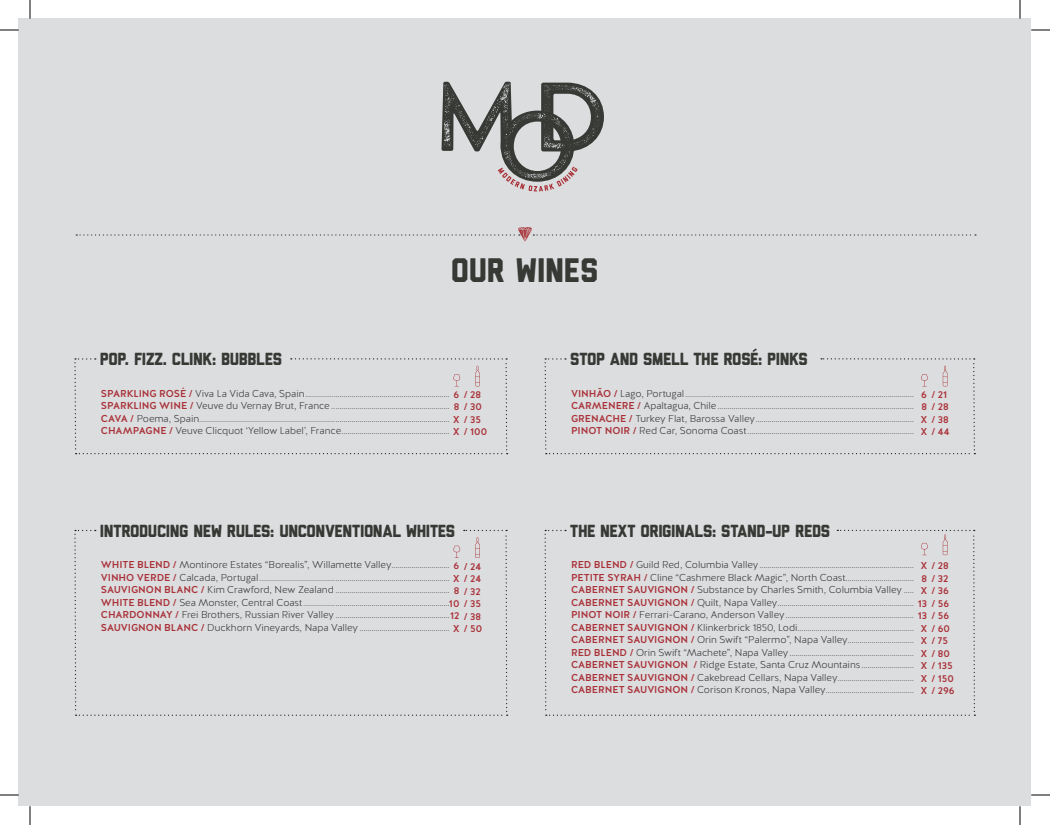
<style>
.page{position:relative;width:1050px;height:825px;background:#fff}
.page>*{position:absolute;margin:0;border:0;box-sizing:border-box;transform-origin:0 0}
.t1{font:33.75px "Liberator";letter-spacing:-.015em;color:#373935}
.t2{font:800 17.5px "Liberator";letter-spacing:-.02em;color:#373935}
.t3{font:300 10px/12.5px "Halis R";letter-spacing:-.01em;color:#373935}
.t4{font:500 10px/12.5px "Halis R";letter-spacing:-.005em;color:#a93239}
.t5{font:300 8.75px/12.5px "Halis R";color:#373935;text-align:justify}
.s1{font-weight:500;font-size:10px;color:#a93239}
.s2{font-size:10px}
.s3{font-weight:500;color:#a93239}
.s4{font-size:8.75px}
</style>
<div class="page">
<div style="left:19px;top:19px;width:1012px;height:787px;background:#dcdddf"></div>
<svg style="left:76px;top:227px;width:900px;height:15px"></svg>
<svg style="left:74px;top:358px;width:434px;height:96px"></svg>
<svg style="left:74px;top:530px;width:434px;height:186px"></svg>
<svg style="left:544px;top:358px;width:432px;height:96px"></svg>
<svg style="left:544px;top:530px;width:432px;height:186px"></svg>
<svg style="left:442px;top:82px;width:162px;height:109px"></svg>
<svg style="left:0;top:29px;width:19px;height:2px"></svg>
<svg style="left:1031px;top:29px;width:19px;height:2px"></svg>
<svg style="left:0;top:794px;width:19px;height:2px"></svg>
<svg style="left:1031px;top:794px;width:19px;height:2px"></svg>
<svg style="left:29px;top:0;width:2px;height:19px"></svg>
<svg style="left:29px;top:806px;width:2px;height:19px"></svg>
<svg style="left:1019px;top:0;width:2px;height:19px"></svg>
<svg style="left:1019px;top:806px;width:2px;height:19px"></svg>
<h2 class="t2" style="left:100px;top:353px;width:184px">POP. FIZZ. CLINK: BUBBLES</h2>
<h1 class="t1" style="left:451px;top:259px;width:150px">OUR WINES</h1>
<h2 class="t2" style="left:570px;top:353px;width:239px">STOP AND SMELL THE ROSE: PINKS</h2>
<p class="t5" style="left:101px;top:388px;width:350px"><span class="s1">SPARKLING ROSÉ /</span> <span class="s2">Viva La Vida Cava, Spain</span>........................................................................<br><span class="s1">SPARKLING WINE /</span> <span class="s2">Veuve du Vernay Brut, France</span> ...........................................................<br><span class="s1">CAVA /</span> <span class="s2">Poema, Spain</span>.............................................................................................................................<br><span class="s1">CHAMPAGNE /</span> <span class="s2">Veuve Clicquot ‘Yellow Label’, France</span>......................................................</p>
<p class="t4" style="left:453px;top:388px;width:36px">6 / 28<br>8 / 30<br>X / 35<br>X / 100</p>
<p class="t5" style="left:571px;top:388px;width:344px"><span class="s1">VINHÃO /</span> <span class="s2">Lago, Portugal</span>..................................................................................................................<br><span class="s1">CARMENERE /</span> <span class="s2">Apaltagua, Chile</span>..................................................................................................<br><span class="s1">GRENACHE /</span> <span class="s2">Turkey Flat, Barossa Valley</span>...............................................................................<br><span class="s1">PINOT NOIR /</span> <span class="s2">Red Car, Sonoma Coast</span>...................................................................................</p>
<p class="t4" style="left:921px;top:388px;width:30px">6 / 21<br>8 / 28<br>X / 38<br>X / 44</p>
<h2 class="t2" style="left:100px;top:525px;width:357px">INTRODUCING NEW RULES: UNCONVENTIONAL WHITES</h2>
<h2 class="t2" style="left:570px;top:525px;width:262px">THE NEXT ORIGINALS: STAND-UP REDS</h2>
<p class="t3" style="left:101px;top:559px;width:350px"><span class="s3">WHITE BLEND /</span> Montinore Estates “Borealis”, Willamette Valley<span class="s4">.............................</span></p>
<p class="t5" style="left:101px;top:572px;width:350px"><span class="s1">VINHO VERDE /</span> <span class="s2">Calcada, Portugal</span>...............................................................................................<br><span class="s1">SAUVIGNON BLANC /</span> <span class="s2">Kim Crawford, New Zealand</span> .........................................................<br><span class="s1">WHITE BLEND /</span> <span class="s2">Sea Monster, Central Coast</span>.........................................................................<br><span class="s1">CHARDONNAY /</span> <span class="s2">Frei Brothers, Russian River Valley</span> .........................................................<br><span class="s1">SAUVIGNON BLANC /</span> <span class="s2">Duckhorn Vineyards, Napa Valley</span> .............................................</p>
<p class="t4" style="left:449px;top:560px;width:35px;text-align:center">6 / 24<br>X / 24<br>8 / 32<br>10 / 35<br>12 / 38<br>X / 50</p>
<p class="t5" style="left:571px;top:559px;width:344px"><span class="s1">RED BLEND /</span> <span class="s2">Guild Red, Columbia Valley</span>.............................................................................</p>
<p class="t3" style="left:571px;top:571px;width:344px"><span class="s3">PETITE SYRAH /</span> Cline “Cashmere Black Magic”, North Coast<span class="s4">..................................<br></span><span class="s3">CABERNET SAUVIGNON /</span> Substance by Charles Smith, Columbia Valley <span class="s4">.....</span></p>
<p class="t5" style="left:571px;top:597px;width:344px"><span class="s1">CABERNET SAUVIGNON /</span> <span class="s2">Quilt, Napa Valley</span>....................................................................<br><span class="s1">PINOT NOIR /</span> <span class="s2">Ferrari-Carano, Anderson Valley</span>................................................................<br><span class="s1">CABERNET SAUVIGNON /</span> <span class="s2">Klinkerbrick 1850, Lodi</span>..........................................................<br><span class="s1">CABERNET SAUVIGNON /</span> <span class="s2">Orin Swift “Palermo”, Napa Valley</span>.................................<br><span class="s1">RED BLEND /</span> <span class="s2">Orin Swift “Machete”, Napa Valley</span>..............................................................</p>
<p class="t3" style="left:571px;top:659px;width:344px"><span class="s3">CABERNET SAUVIGNON /</span> Ridge Estate, Santa Cruz Mountains <span class="s4">..........................</span></p>
<p class="t5" style="left:571px;top:672px;width:344px"><span class="s1">CABERNET SAUVIGNON /</span> <span class="s2">Cakebread Cellars, Napa Valley</span>......................................<br><span class="s1">CABERNET SAUVIGNON /</span> <span class="s2">Corison Kronos, Napa Valley</span>............................................</p>
<p class="t4" style="left:918px;top:560px;width:38px;text-align:center">X / 28<br>8 / 32<br>X / 36<br>13 / 56<br>13 / 56<br>X / 60<br>X / 75<br>X / 80<br>X / 135<br>X / 150<br>X / 296</p>
</div>
